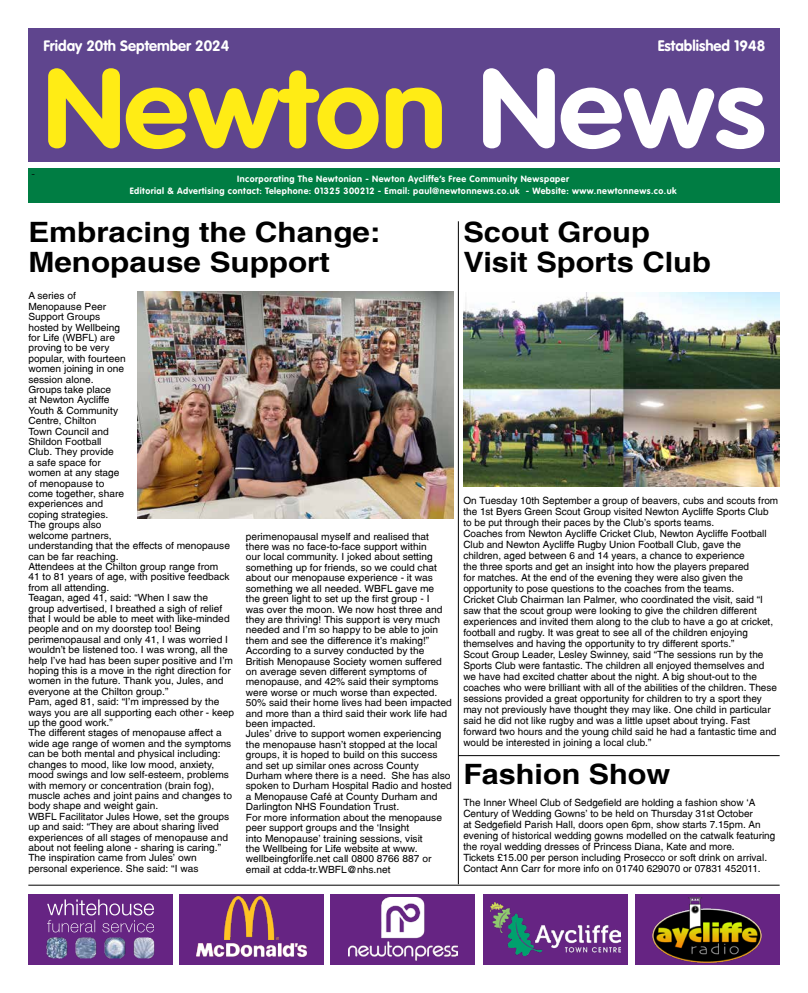
<style>
.page{position:relative;width:808px;height:993px;background:#fff}
.page>*{position:absolute;margin:0;border:0;box-sizing:border-box;transform-origin:0 0}
.t1{font:700 109.5px "VAG Rounded Black S Si";color:#ffec15;scale:1.08 1}
.t2{font:700 28px/30px "Switzerland";color:#000;scale:1.12 1}
.t3{font:700 28px/30px "Switzerland";color:#000;scale:1.1 1}
.t4{font:700 28px "Switzerland";color:#000;scale:1.09 1}
.t5{font:700 14.9px "VAG Rounded Std";color:#fff}
.t6{font:700 14.9px "VAG Rounded Black S Si";color:#fff}
.t7{font:11.8px "Minion Pro";color:#000}
.t8{font:10px/11px "Switzerland Plain";color:#000}
.t9{font:9.9px/10.4px "Switzerland Plain";color:#000}
.t10{font:700 9px/11.8px "VAG Rounded Std";letter-spacing:.05em;color:#fff;text-align:center}
.s1{color:#fff}
</style>
<div class="page">
<div style="left:483px;top:893px;width:145px;height:71px;background:#662483"></div>
<div style="left:635px;top:893px;width:145px;height:71px;background:#662483"></div>
<div style="left:330px;top:893px;width:145px;height:71px;background:#662483"></div>
<div style="left:179px;top:893px;width:145px;height:71px;background:#662483"></div>
<div style="left:28px;top:893px;width:145px;height:71px;background:#662483"></div>
<img style="left:490px;top:902px;width:130px;height:52px">
<img style="left:348px;top:897px;width:109px;height:63px">
<img style="left:225px;top:896px;width:53px;height:43px">
<img style="left:197px;top:943px;width:109px;height:13px">
<img style="left:653px;top:897px;width:109px;height:64px">
<img style="left:47px;top:937px;width:108px;height:21px">
<svg style="left:47px;top:899px;width:107px;height:33px"></svg>
<div style="left:28px;top:28px;width:752px;height:133px;background:#5f458e"></div>
<div style="left:28px;top:168px;width:752px;height:35px;background:#007d43"></div>
<hr style="left:28px;top:884px;width:752px;height:1px;background:#000">
<img style="left:137px;top:292px;width:316px;height:226px">
<img style="left:463px;top:292px;width:317px;height:194px">
<hr style="left:458px;top:221px;width:1px;height:662px;background:#000">
<hr style="left:458px;top:755px;width:322px;height:1px;background:#000">
<h3 class="t5" style="left:43px;top:37px;width:187px">Friday 20th September 2024</h3>
<h3 class="t6" style="left:658px;top:37px;width:109px">Established 1948</h3>
<h1 class="t1" style="left:44px;top:44px;width:670px">Newton <span class="s1">News</span></h1>
<p class="t7" style="left:31px;top:165px;width:6px">-</p>
<p class="t10" style="left:130px;top:173px;width:548px">Incorporating The Newtonian - Newton Aycliffe’s Free Community Newspaper<br>Editorial &amp; Advertising contact: Telephone: 01325 300212 - Email: paul@newtonnews.co.uk - Website: www.newtonnews.co.uk</p>
<h2 class="t2" style="left:28px;top:217px;width:316px">Embracing the Change:<br>Menopause Support</h2>
<p class="t9" style="left:28px;top:290px;width:207px">A series of<br>Menopause Peer<br>Support Groups<br>hosted by Wellbeing<br>for Life (WBFL) are<br>proving to be very<br>popular, with fourteen<br>women joining in one<br>session alone.<br>Groups take place<br>at Newton Aycliffe<br>Youth &amp; Community<br>Centre, Chilton<br>Town Council and<br>Shildon Football<br>Club. They provide<br>a safe space for<br>women at any stage<br>of menopause to<br>come together, share<br>experiences and<br>coping strategies.<br>The groups also<br>welcome partners,<br>understanding that the effects of menopause can be far reaching.<br>Attendees at the Chilton group range from<br>41 to 81 years of age, with positive feedback from all attending.<br>Teagan, aged 41, said: “When I saw the group advertised, I breathed a sigh of relief that I would be able to meet with like-minded people and on my doorstep too! Being perimenopausal and only 41, I was worried I wouldn’t be listened too. I was wrong, all the help I’ve had has been super positive and I’m hoping this is a move in the right direction for women in the future. Thank you, Jules, and everyone at the Chilton group.”<br>Pam, aged 81, said: “I’m impressed by the ways you are all supporting each other - keep up the good work.”<br>The different stages of menopause affect a wide age range of women and the symptoms can be both mental and physical including: changes to mood, like low mood, anxiety, mood swings and low self-esteem, problems with memory or concentration (brain fog), muscle aches and joint pains and changes to body shape and weight gain.<br>WBFL Facilitator Jules Howe, set the groups up and said: “They are about sharing lived experiences of all stages of menopause and about not feeling alone - sharing is caring.”<br>The inspiration came from Jules’ own personal experience. She said: “I was</p>
<p class="t9" style="left:246px;top:530px;width:207px">perimenopausal myself and realised that there was no face-to-face support within<br>our local community. I joked about setting something up for friends, so we could chat about our menopause experience - it was something we all needed. WBFL gave me<br>the green light to set up the first group - I<br>was over the moon. We now host three and they are thriving! This support is very much needed and I’m so happy to be able to join them and see the difference it’s making!” According to a survey conducted by the British Menopause Society women suffered on average seven different symptoms of menopause, and 42% said their symptoms were worse or much worse than expected.<br>50% said their home lives had been impacted and more than a third said their work life had been impacted.<br>Jules’ drive to support women experiencing the menopause hasn’t stopped at the local groups, it is hoped to build on this success and set up similar ones across County Durham where there is a need. She has also spoken to Durham Hospital Radio and hosted a Menopause Café at County Durham and Darlington NHS Foundation Trust.<br>For more information about the menopause peer support groups and the ‘Insight<br>into Menopause’ training sessions, visit<br>the Wellbeing for Life website at www. wellbeingforlife.net call 0800 8766 887 or email at cdda-tr.WBFL@nhs.net</p>
<h2 class="t3" style="left:463px;top:217px;width:227px">Scout Group<br>Visit Sports Club</h2>
<p class="t8" style="left:463px;top:494px;width:316px">On Tuesday 10th September a group of beavers, cubs and scouts from the 1st Byers Green Scout Group visited Newton Aycliffe Sports Club to be put through their paces by the Club’s sports teams.<br>Coaches from Newton Aycliffe Cricket Club, Newton Aycliffe Football Club and Newton Aycliffe Rugby Union Football Club, gave the children, aged between 6 and 14 years, a chance to experience<br>the three sports and get an insight into how the players prepared<br>for matches. At the end of the evening they were also given the opportunity to pose questions to the coaches from the teams.<br>Cricket Club Chairman Ian Palmer, who coordinated the visit, said “I saw that the scout group were looking to give the children different experiences and invited them along to the club to have a go at cricket, football and rugby. It was great to see all of the children enjoying themselves and having the opportunity to try different sports.”<br>Scout Group Leader, Lesley Swinney, said “The sessions run by the Sports Club were fantastic. The children all enjoyed themselves and we have had excited chatter about the night. A big shout-out to the coaches who were brilliant with all of the abilities of the children. These sessions provided a great opportunity for children to try a sport they may not previously have thought they may like. One child in particular said he did not like rugby and was a little upset about trying. Fast forward two hours and the young child said he had a fantastic time and would be interested in joining a local club.”</p>
<h2 class="t4" style="left:463px;top:757px;width:191px">Fashion Show</h2>
<p class="t8" style="left:463px;top:796px;width:314px">The Inner Wheel Club of Sedgefield are holding a fashion show ‘A Century of Wedding Gowns’ to be held on Thursday 31st October<br>at Sedgefield Parish Hall, doors open 6pm, show starts 7.15pm. An evening of historical wedding gowns modelled on the catwalk featuring the royal wedding dresses of Princess Diana, Kate and more.<br>Tickets £15.00 per person including Prosecco or soft drink on arrival.<br>Contact Ann Carr for more info on 01740 629070 or 07831 452011.</p>
</div>
